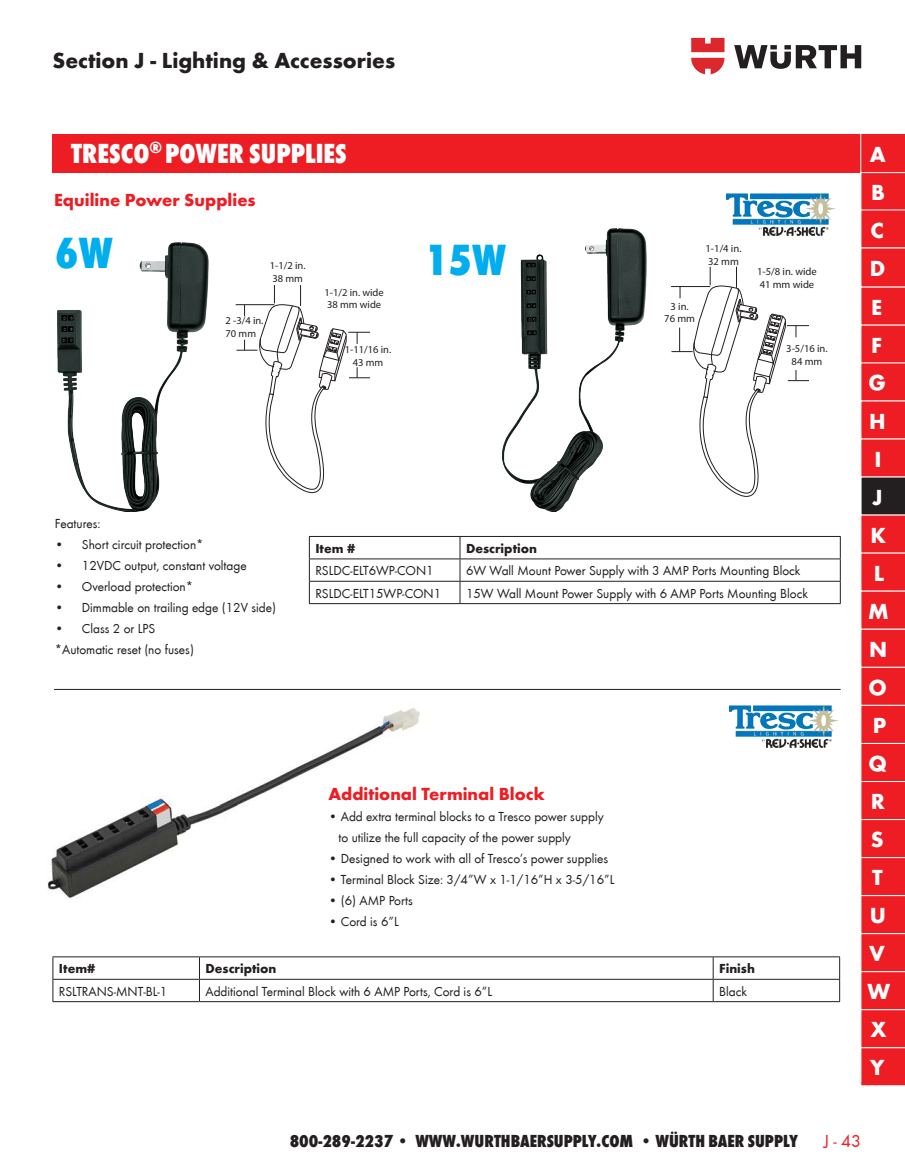
<style>
.page{position:relative;width:905px;height:1175px;background:#fff}
.page>*{position:absolute;margin:0;border:0;box-sizing:border-box;transform-origin:0 0}
.t1{font:800 condensed 45px "Wuerth";color:#00aeef}
.Section_Heading{font:800 condensed 28.5px "Wuerth";color:#fff}
.t2{font:700 22.5px "Wuerth";color:#231f20}
.t3{font:700 22.5px/38.1px "Wuerth";color:#fff}
.t4{font:800 condensed 18px "Wuerth";color:#231f20}
.t5{font:700 18px "Wuerth";color:#ee1d23}
.t6{font:18px "Wuerth";color:#ee1d23}
.Column_Head{font:13.5px "Wuerth";color:#231f20}
.Column_Head-2{font:700 13.5px "Wuerth";color:#231f20}
._6__CH_footnotes_7{font:13.5px "Wuerth";color:#231f20}
.t7{font:10.65px/12.8px "Myriad Pro";color:#231f20;text-align:center}
.t8{font:10.5px/12.6px "Myriad Pro";color:#231f20}
</style>
<div class="page">
<svg style="left:734px;top:45px;width:127px;height:24px"></svg>
<svg style="left:691px;top:38px;width:33px;height:36px"></svg>
<div style="left:52px;top:134px;width:852px;height:38px;background:#ee1d23"></div>
<svg style="left:860px;top:172px;width:44px;height:914px;background:#e6262c"></svg>
<hr style="left:860px;top:127px;width:1px;height:954px;background:#fff">
<svg style="left:236px;top:285px;width:134px;height:208px"></svg>
<svg style="left:671px;top:267px;width:138px;height:230px"></svg>
<hr style="left:309px;top:536px;width:151px;height:1px;background:#231f20">
<hr style="left:460px;top:536px;width:380px;height:1px;background:#231f20">
<hr style="left:309px;top:558px;width:151px;height:1px;background:#231f20">
<hr style="left:460px;top:558px;width:380px;height:1px;background:#231f20">
<hr style="left:309px;top:581px;width:151px;height:1px;background:#231f20">
<svg style="left:309px;top:537px;width:1px;height:66px"></svg>
<hr style="left:460px;top:581px;width:380px;height:1px;background:#231f20">
<svg style="left:459px;top:537px;width:1px;height:66px"></svg>
<svg style="left:839px;top:537px;width:1px;height:66px"></svg>
<hr style="left:309px;top:603px;width:151px;height:1px;background:#231f20">
<hr style="left:460px;top:603px;width:380px;height:1px;background:#231f20">
<img style="left:502px;top:228px;width:144px;height:284px">
<img style="left:57px;top:242px;width:151px;height:270px">
<hr style="left:54px;top:689px;width:786px;height:1px;background:#231f20">
<hr style="left:52px;top:956px;width:147px;height:1px;background:#231f20">
<hr style="left:199px;top:956px;width:514px;height:1px;background:#231f20">
<hr style="left:713px;top:956px;width:127px;height:1px;background:#231f20">
<hr style="left:52px;top:979px;width:147px;height:1px;background:#231f20">
<svg style="left:52px;top:957px;width:1px;height:44px"></svg>
<hr style="left:199px;top:979px;width:514px;height:1px;background:#231f20">
<svg style="left:199px;top:957px;width:1px;height:44px"></svg>
<hr style="left:713px;top:979px;width:127px;height:1px;background:#231f20">
<svg style="left:712px;top:957px;width:1px;height:44px"></svg>
<svg style="left:839px;top:957px;width:1px;height:44px"></svg>
<hr style="left:52px;top:1001px;width:147px;height:1px;background:#231f20">
<hr style="left:199px;top:1001px;width:514px;height:1px;background:#231f20">
<hr style="left:713px;top:1001px;width:127px;height:1px;background:#231f20">
<img style="left:729px;top:705px;width:109px;height:42px">
<img style="left:726px;top:193px;width:109px;height:42px">
<img style="left:47px;top:708px;width:373px;height:191px">
<h3 class="t2" style="left:52px;top:44px;width:344px">Section J - Lighting &amp; Accessories</h3>
<p class="Section_Heading" style="left:71px;top:133px;width:277px">TRESCO<sup>®</sup> POWER SUPPLIES</p>
<p class="t5" style="left:54px;top:187px;width:203px">Equiline Power Supplies</p>
<p class="t1" style="left:55px;top:221px;width:59px">6W</p>
<p class="t1" style="left:424px;top:229px;width:83px">15W</p>
<p class="t7" style="left:705px;top:242px;width:37px;text-align:left">1-1/4 in.<br>32 mm</p>
<p class="t8" style="left:270px;top:259px;width:37px">1-1/2 in.<br>38 mm</p>
<p class="t7" style="left:757px;top:265px;width:61px;text-align:left">1-5/8 in. wide<br>41 mm wide</p>
<p class="t8" style="left:324px;top:285px;width:61px">1-1/2 in. wide<br>38 mm wide</p>
<p class="t8" style="left:345px;top:343px;width:48px;text-align:center">1-11/16 in.<br>43 mm</p>
<p class="t7" style="left:786px;top:342px;width:43px">3-5/16 in.<br>84 mm</p>
<p class="t7" style="left:664px;top:299px;width:32px">3 in.<br>76 mm</p>
<p class="t8" style="left:225px;top:314px;width:39px">2 -3/4 in.<br>70 mm</p>
<p class="_6__CH_footnotes_7" style="left:55px;top:514px;width:47px">Features:</p>
<p class="Column_Head" style="left:55px;top:535px;width:150px">• Short circuit protection*</p>
<p class="Column_Head" style="left:55px;top:556px;width:193px">• 12VDC output, constant voltage</p>
<p class="Column_Head" style="left:55px;top:577px;width:140px">• Overload protection*</p>
<p class="Column_Head" style="left:55px;top:598px;width:223px">• Dimmable on trailing edge (12V side)</p>
<p class="Column_Head" style="left:55px;top:619px;width:102px">• Class 2 or LPS</p>
<p class="_6__CH_footnotes_7" style="left:55px;top:640px;width:141px">*Automatic reset (no fuses)</p>
<p class="Column_Head-2" style="left:315px;top:538px;width:41px">Item #</p>
<p class="Column_Head-2" style="left:466px;top:538px;width:73px">Description</p>
<p class="Column_Head" style="left:315px;top:561px;width:120px">RSLDC-ELT6WP-CON1</p>
<p class="Column_Head" style="left:466px;top:561px;width:336px">6W Wall Mount Power Supply with 3 AMP Ports Mounting Block</p>
<p class="Column_Head" style="left:315px;top:584px;width:127px">RSLDC-ELT15WP-CON1</p>
<p class="Column_Head" style="left:466px;top:584px;width:343px">15W Wall Mount Power Supply with 6 AMP Ports Mounting Block</p>
<p class="t5" style="left:328px;top:781px;width:218px">Additional Terminal Block</p>
<p class="Column_Head" style="left:328px;top:807px;width:277px">• Add extra terminal blocks to a Tresco power supply</p>
<p class="Column_Head" style="left:338px;top:828px;width:234px">to utilize the full capacity of the power supply</p>
<p class="Column_Head" style="left:328px;top:849px;width:281px">• Designed to work with all of Tresco’s power supplies</p>
<p class="Column_Head" style="left:328px;top:870px;width:287px">• Terminal Block Size: 3/4”W x 1-1/16”H x 3-5/16”L</p>
<p class="Column_Head" style="left:328px;top:891px;width:86px">• (6) AMP Ports</p>
<p class="Column_Head" style="left:328px;top:912px;width:72px">• Cord is 6”L</p>
<p class="Column_Head-2" style="left:59px;top:958px;width:38px">Item#</p>
<p class="Column_Head-2" style="left:205px;top:958px;width:73px">Description</p>
<p class="Column_Head-2" style="left:719px;top:958px;width:37px">Finish</p>
<p class="Column_Head" style="left:59px;top:982px;width:110px">RSLTRANS-MNT-BL-1</p>
<p class="Column_Head" style="left:205px;top:982px;width:288px">Additional Terminal Block with 6 AMP Ports, Cord is 6”L</p>
<p class="Column_Head" style="left:719px;top:982px;width:29px">Black</p>
<h3 class="t3" style="left:869px;top:134px;width:17px">A</h3>
<h3 class="t3" style="left:871px;top:172px;width:15px">B</h3>
<h3 class="t3" style="left:868px;top:209px;width:19px">C<br>D<br>E<br>F<br>G<br>H</h3>
<h3 class="t3" style="left:874px;top:438px;width:9px">I</h3>
<h3 class="t3" style="left:867px;top:476px;width:24px">J<br>K<br>L<br>M<br>N<br>O<br>P<br>Q<br>R<br>S<br>T<br>U<br>V<br>W<br>X<br>Y</h3>
<h3 class="t3" style="left:863px;top:970px;width:24px">W</h3>
<h3 class="t4" style="left:290px;top:1128px;width:510px">800-289-2237 • WWW.WURTHBAERSUPPLY.COM • WÜRTH BAER SUPPLY</h3>
<h3 class="t6" style="left:823px;top:1129px;width:39px">J - 43</h3>
</div>
